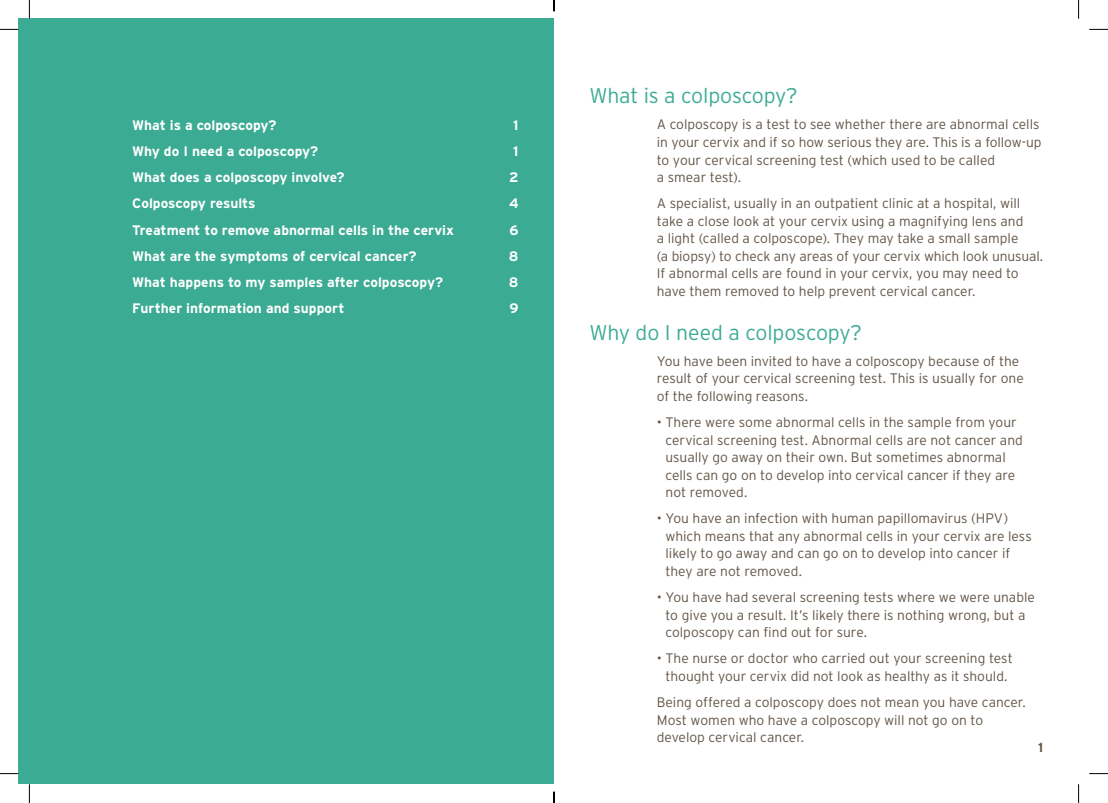
<style>
.page{position:relative;width:1108px;height:803px;background:#fff}
.page>*{position:absolute;margin:0;border:0;box-sizing:border-box;transform-origin:0 0}
.t1{font:300 21.25px "Interstate";letter-spacing:-.01em;color:#3cab94}
.t2{font:300 13.75px/17.5px "Interstate";letter-spacing:-.005em;color:#625548}
.t3{font:700 13.75px "Interstate";color:#fff}
.t4{font:700 13.12px "Interstate";color:#625548}
</style>
<div class="page">
<div style="left:19px;top:19px;width:535px;height:765px;background:#3cab94"></div>
<svg style="left:0;top:29px;width:19px;height:1px"></svg>
<svg style="left:1089px;top:29px;width:19px;height:1px"></svg>
<svg style="left:0;top:773px;width:19px;height:1px"></svg>
<svg style="left:1089px;top:773px;width:19px;height:1px"></svg>
<svg style="left:29px;top:0;width:1px;height:19px"></svg>
<svg style="left:29px;top:784px;width:1px;height:19px"></svg>
<svg style="left:1078px;top:0;width:1px;height:19px"></svg>
<svg style="left:1078px;top:784px;width:1px;height:19px"></svg>
<svg style="left:553px;top:0;width:2px;height:11px"></svg>
<svg style="left:553px;top:792px;width:2px;height:11px"></svg>
<p class="t3" style="left:132px;top:117px;width:146px">What is a colposcopy?</p>
<p class="t3" style="left:513px;top:117px;width:7px">1</p>
<p class="t3" style="left:132px;top:143px;width:188px">Why do I need a colposcopy?</p>
<p class="t3" style="left:513px;top:143px;width:7px">1</p>
<p class="t3" style="left:132px;top:169px;width:214px">What does a colposcopy involve?</p>
<p class="t3" style="left:509px;top:169px;width:11px">2</p>
<p class="t3" style="left:132px;top:196px;width:125px">Colposcopy results</p>
<p class="t3" style="left:509px;top:196px;width:11px">4</p>
<p class="t3" style="left:132px;top:222px;width:323px">Treatment to remove abnormal cells in the cervix</p>
<p class="t3" style="left:509px;top:222px;width:11px">6</p>
<p class="t3" style="left:132px;top:248px;width:286px">What are the symptoms of cervical cancer?</p>
<p class="t3" style="left:509px;top:248px;width:11px">8</p>
<p class="t3" style="left:132px;top:274px;width:312px">What happens to my samples after colposcopy?</p>
<p class="t3" style="left:509px;top:274px;width:11px">8</p>
<p class="t3" style="left:132px;top:301px;width:214px">Further information and support</p>
<p class="t3" style="left:509px;top:301px;width:11px">9</p>
<h1 class="t1" style="left:589px;top:84px;width:210px">What is a colposcopy?</h1>
<p class="t2" style="left:657px;top:116px;width:386px">A colposcopy is a test to see whether there are abnormal cells in your cervix and if so how serious they are. This is a follow-up to your cervical screening test (which used to be called<br>a smear test).</p>
<p class="t2" style="left:657px;top:195px;width:388px">A specialist, usually in an outpatient clinic at a hospital, will take a close look at your cervix using a magnifying lens and<br>a light (called a colposcope). They may take a small sample<br>(a biopsy) to check any areas of your cervix which look unusual.<br>If abnormal cells are found in your cervix, you may need to have them removed to help prevent cervical cancer.</p>
<h1 class="t1" style="left:589px;top:320px;width:274px">Why do I need a colposcopy?</h1>
<p class="t2" style="left:657px;top:352px;width:368px">You have been invited to have a colposcopy because of the result of your cervical screening test. This is usually for one of the following reasons.</p>
<p class="t2" style="left:665px;top:413px;width:359px;text-indent:-9px">• There were some abnormal cells in the sample from your cervical screening test. Abnormal cells are not cancer and usually go away on their own. But sometimes abnormal cells can go on to develop into cervical cancer if they are not removed.</p>
<p class="t2" style="left:665px;top:510px;width:368px;text-indent:-9px">• You have an infection with human papillomavirus (HPV) which means that any abnormal cells in your cervix are less likely to go away and can go on to develop into cancer if they are not removed.</p>
<p class="t2" style="left:665px;top:588px;width:371px;text-indent:-9px">• You have had several screening tests where we were unable to give you a result. It’s likely there is nothing wrong, but a colposcopy can find out for sure.</p>
<p class="t2" style="left:657px;top:650px;width:357px;text-align:center">• The nurse or doctor who carried out your screening test thought your cervix did not look as healthy as it should.</p>
<p class="t2" style="left:657px;top:693px;width:370px">Being offered a colposcopy does not mean you have cancer.<br>Most women who have a colposcopy will not go on to develop cervical cancer.</p>
<p class="t4" style="left:1038px;top:740px;width:7px">1</p>
</div>
